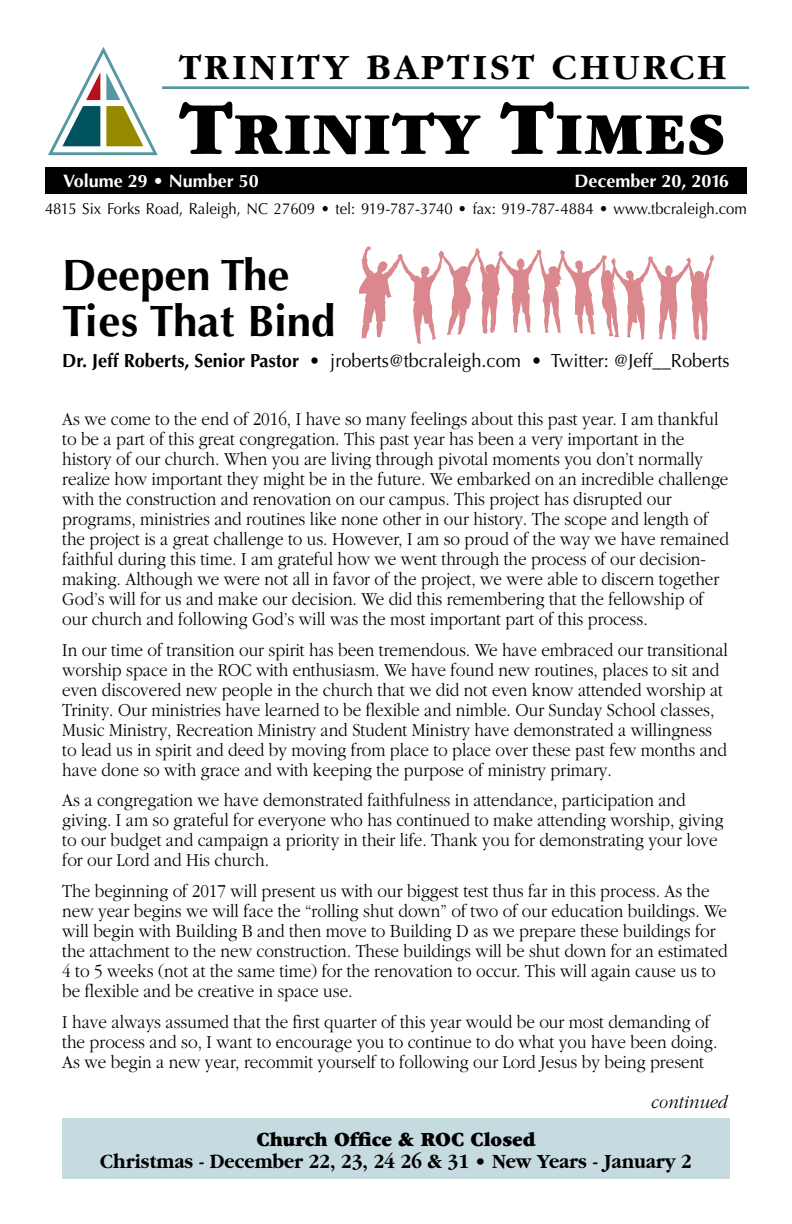
<style>
.page{position:relative;width:792px;height:1224px;background:#fff}
.page>*{position:absolute;margin:0;border:0;box-sizing:border-box;transform-origin:0 0}
.t1{font:900 61.8px "Garamond";letter-spacing:.01em;color:#000}
.t2{font:700 44px/46px "Optima";letter-spacing:-.005em;color:#000}
.t3{font:700 37px "Garamond";letter-spacing:.105em;color:#000}
.t4{font:700 21px "Garamond";color:#000;scale:.92 1}
.t5{font:900 21px "Garamond";color:#000;scale:.92 1}
.t6{font:300 19px/20px "Garamond";color:#000;scale:.9 1}
.t7{font:19px "Optima";color:#000;scale:.96 1}
.t8{font:italic 300 19px "Garamond";color:#000;scale:.92 1}
.t9{font:700 18px "Optima";color:#fff}
.t10{font:15.8px "Optima";color:#000;scale:.94 1}
.s1{font-size:78px}
.s2{font-weight:700}
</style>
<div class="page">
<hr style="left:162px;top:86px;width:587px;height:3px;background:#5597a2">
<svg style="left:48px;top:47px;width:110px;height:108px"></svg>
<div style="left:45px;top:167px;width:702px;height:27px;background:#000"></div>
<svg style="left:359px;top:246px;width:355px;height:98px"></svg>
<div style="left:62px;top:1119px;width:668px;height:60px;background:#c6dbdf"></div>
<h3 class="t3" style="left:179px;top:46px;width:549px">TRINITY BAPTIST CHURCH</h3>
<h1 class="t1" style="left:180px;top:101px;width:547px"><span class="s1">T</span>RINITY <span class="s1">T</span>IMES</h1>
<p class="t9" style="left:63px;top:171px;width:197px">Volume 29 • Number 50</p>
<p class="t9" style="left:574px;top:171px;width:156px">December 20, 2016</p>
<p class="t10" style="left:45px;top:200px;width:748px">4815 Six Forks Road, Raleigh, NC 27609 • tel: 919-787-3740 • fax: 919-787-4884 • www.tbcraleigh.com</p>
<h2 class="t2" style="left:62px;top:253px;width:275px">Deepen The<br>Ties That Bind</h2>
<p class="t7" style="left:62px;top:349px;width:697px"><span class="s2">Dr. Jeff Roberts, Senior Pastor •</span> jroberts@tbcraleigh.com • Twitter: @Jeff__Roberts</p>
<p class="t6" style="left:62px;top:409px;width:742px">As we come to the end of 2016, I have so many feelings about this past year. I am thankful to be a part of this great congregation. This past year has been a very important in the history of our church. When you are living through pivotal moments you don’t normally realize how important they might be in the future. We embarked on an incredible challenge with the construction and renovation on our campus. This project has disrupted our programs, ministries and routines like none other in our history. The scope and length of the project is a great challenge to us. However, I am so proud of the way we have remained faithful during this time. I am grateful how we went through the process of our decision&shy;making. Although we were not all in favor of the project, we were able to discern together God’s will for us and make our decision. We did this remembering that the fellowship of our church and following God’s will was the most important part of this process.</p>
<p class="t6" style="left:62px;top:640px;width:741px">In our time of transition our spirit has been tremendous. We have embraced our transitional worship space in the ROC with enthusiasm. We have found new routines, places to sit and even discovered new people in the church that we did not even know attended worship at Trinity. Our ministries have learned to be flexible and nimble. Our Sunday School classes, Music Ministry, Recreation Ministry and Student Ministry have demonstrated a willingness to lead us in spirit and deed by moving from place to place over these past few months and have done so with grace and with keeping the purpose of ministry primary.</p>
<p class="t6" style="left:62px;top:791px;width:736px">As a congregation we have demonstrated faithfulness in attendance, participation and giving. I am so grateful for everyone who has continued to make attending worship, giving to our budget and campaign a priority in their life. Thank you for demonstrating your love for our Lord and His church.</p>
<p class="t6" style="left:62px;top:881px;width:741px">The beginning of 2017 will present us with our biggest test thus far in this process. As the new year begins we will face the “rolling shut down” of two of our education buildings. We will begin with Building B and then move to Building D as we prepare these buildings for the attachment to the new construction. These buildings will be shut down for an estimated 4 to 5 weeks (not at the same time) for the renovation to occur. This will again cause us to be flexible and be creative in space use.</p>
<p class="t6" style="left:62px;top:1012px;width:730px">I have always assumed that the first quarter of this year would be our most demanding of the process and so, I want to encourage you to continue to do what you have been doing.<br>As we begin a new year, recommit yourself to following our Lord Jesus by being present</p>
<p class="t8" style="left:650px;top:1091px;width:85px">continued</p>
<p class="t5" style="left:257px;top:1128px;width:304px">Church Office &amp; ROC Closed</p>
<p class="t4" style="left:100px;top:1150px;width:645px">Christmas - December 22, 23, 24 26 &amp; 31 • New Years - January 2</p>
</div>
